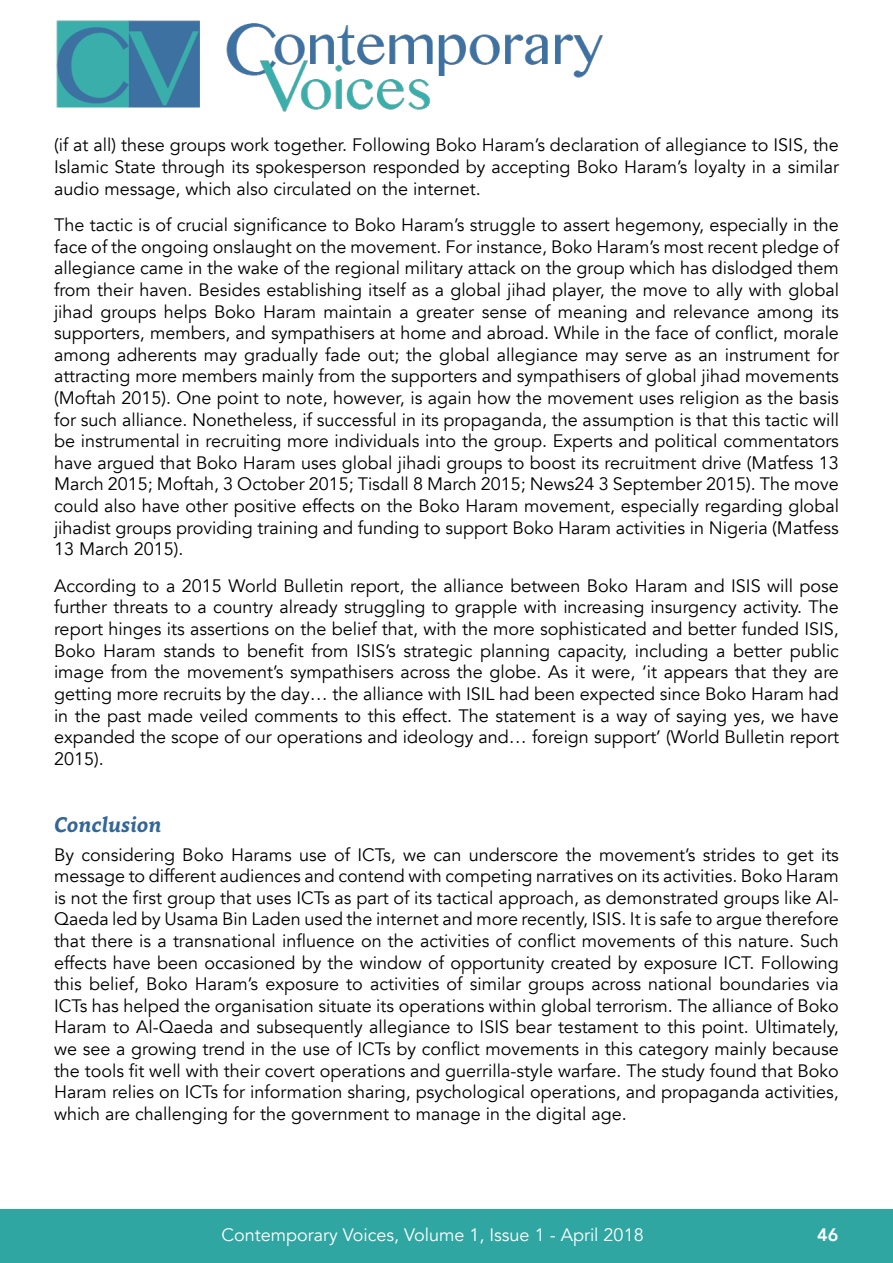
<style>
.page{position:relative;width:893px;height:1263px;background:#fff}
.page>*{position:absolute;margin:0;border:0;box-sizing:border-box;transform-origin:0 0}
.t1{font:italic 700 21px "Clavo";color:#369}
.t2{font:18px/21.6px "Avenir";color:#000;text-align:justify}
.t3{font:18px "Avenir";color:#fff}
.t4{font:800 18px "Avenir";color:#fff}
</style>
<div class="page">
<div style="left:0;top:1210px;width:893px;height:53px;background:#2fa6a2"></div>
<img style="left:56px;top:21px;width:547px;height:91px">
<p class="t2" style="left:54px;top:135px;width:786px">(if at all) these groups work together. Following Boko Haram’s declaration of allegiance to ISIS, the Islamic State through its spokesperson responded by accepting Boko Haram’s loyalty in a similar audio message, which also circulated on the internet.</p>
<p class="t2" style="left:54px;top:215px;width:786px">The tactic is of crucial significance to Boko Haram’s struggle to assert hegemony, especially in the face of the ongoing onslaught on the movement. For instance, Boko Haram’s most recent pledge of allegiance came in the wake of the regional military attack on the group which has dislodged them from their haven. Besides establishing itself as a global jihad player, the move to ally with global jihad groups helps Boko Haram maintain a greater sense of meaning and relevance among its supporters, members, and sympathisers at home and abroad. While in the face of conflict, morale among adherents may gradually fade out; the global allegiance may serve as an instrument for attracting more members mainly from the supporters and sympathisers of global jihad movements (Moftah 2015). One point to note, however, is again how the movement uses religion as the basis for such alliance. Nonetheless, if successful in its propaganda, the assumption is that this tactic will be instrumental in recruiting more individuals into the group. Experts and political commentators have argued that Boko Haram uses global jihadi groups to boost its recruitment drive (Matfess 13<br>March 2015; Moftah, 3 October 2015; Tisdall 8 March 2015; News24 3 September 2015). The move could also have other positive effects on the Boko Haram movement, especially regarding global jihadist groups providing training and funding to support Boko Haram activities in Nigeria (Matfess 13 March 2015).</p>
<p class="t2" style="left:54px;top:575px;width:786px">According to a 2015 World Bulletin report, the alliance between Boko Haram and ISIS will pose further threats to a country already struggling to grapple with increasing insurgency activity. The report hinges its assertions on the belief that, with the more sophisticated and better funded ISIS, Boko Haram stands to benefit from ISIS’s strategic planning capacity, including a better public image from the movement’s sympathisers across the globe. As it were, ‘it appears that they are getting more recruits by the day… the alliance with ISIL had been expected since Boko Haram had in the past made veiled comments to this effect. The statement is a way of saying yes, we have expanded the scope of our operations and ideology and… foreign support’ (World Bulletin report 2015).</p>
<p class="t1" style="left:54px;top:809px;width:109px">Conclusion</p>
<p class="t2" style="left:54px;top:844px;width:786px">By considering Boko Harams use of ICTs, we can underscore the movement’s strides to get its message to different audiences and contend with competing narratives on its activities. Boko Haram is not the first group that uses ICTs as part of its tactical approach, as demonstrated groups like Al-Qaeda led by Usama Bin Laden used the internet and more recently, ISIS. It is safe to argue therefore that there is a transnational influence on the activities of conflict movements of this nature. Such effects have been occasioned by the window of opportunity created by exposure ICT. Following this belief, Boko Haram’s exposure to activities of similar groups across national boundaries via ICTs has helped the organisation situate its operations within global terrorism. The alliance of Boko Haram to Al-Qaeda and subsequently allegiance to ISIS bear testament to this point. Ultimately, we see a growing trend in the use of ICTs by conflict movements in this category mainly because the tools fit well with their covert operations and guerrilla-style warfare. The study found that Boko Haram relies on ICTs for information sharing, psychological operations, and propaganda activities, which are challenging for the government to manage in the digital age.</p>
<p class="t3" style="left:221px;top:1223px;width:424px">Contemporary Voices, Volume 1, Issue 1 - April 2018</p>
<p class="t4" style="left:817px;top:1220px;width:23px">46</p>
</div>
